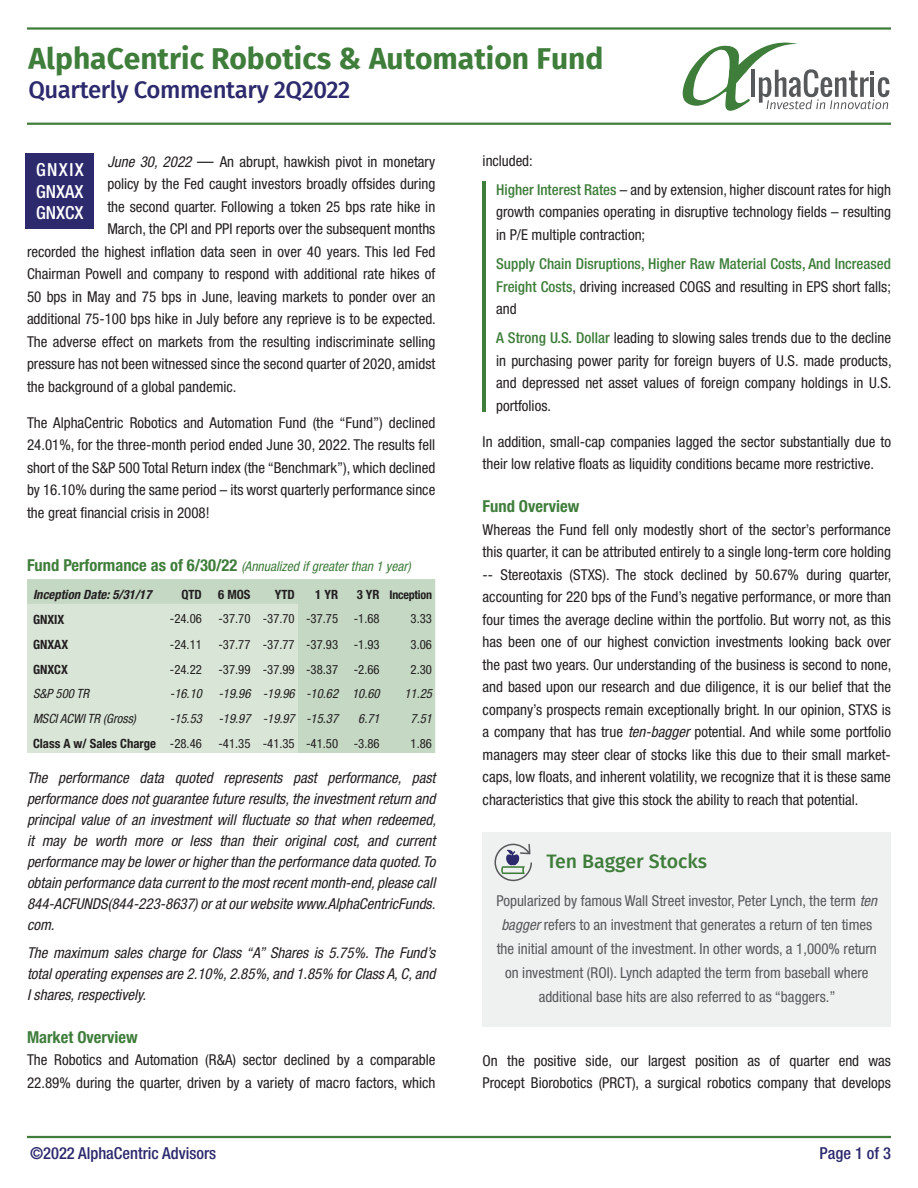
<style>
.page{position:relative;width:918px;height:1188px;background:#fff}
.page>*{position:absolute;margin:0;border:0;box-sizing:border-box;transform-origin:0 0}
.t1{font:700 30px "Fira Sans";color:#3f7d3b}
.t2{font:500 24px "Fira Sans";letter-spacing:-.02em;color:#2c296d}
.t3{font:500 19.5px "Fira Sans";color:#3f7d3b}
.t4{font:500 condensed 18px/21.6px "Helvetica Neue LT Std";letter-spacing:.04em;color:#fff}
.t5{font:500 condensed 18px "Helvetica Neue LT Std";color:#fff}
.t6{font:500 condensed 16.5px "Helvetica Neue LT Std";color:#2c296d}
.t7{font:700 condensed 16.5px "Helvetica Neue LT Std";color:#3f7d3b}
.t8{font:condensed 15px/22.5px "Helvetica Neue LT Std";color:#231f20;text-align:justify}
.t9{font:italic condensed 15px/21px "Helvetica Neue LT Std";color:#231f20;text-align:justify}
.t10{font:condensed 15px/24px "Helvetica Neue LT Std";color:#57585a;text-align:center}
.t11{font:500 condensed 15px/22.5px "Helvetica Neue LT Std";color:#3f7d3b;text-align:justify}
.t12{font:italic condensed 13.5px "Helvetica Neue LT Std";color:#3f7d3b}
.t13{font:condensed 12.75px "Helvetica Neue LT Std";color:#231f20}
.t14{font:italic condensed 12.75px "Helvetica Neue LT Std";color:#231f20}
.t15{font:700 condensed 12.75px "Helvetica Neue LT Std";color:#231f20}
.t16{font:italic 700 condensed 12.75px "Helvetica Neue LT Std";color:#231f20}
.t17{font:700 condensed 12px "Helvetica Neue LT Std";letter-spacing:-.02em;color:#231f20}
.s1{font-style:italic}
.s2{font-size:16.5px}
.s3{font-weight:700;font-style:normal;font-size:16.5px}
.s4{font-weight:500;color:#3f7d3b}
.s5{font-weight:400;color:#231f20}
</style>
<div class="page">
<div style="left:26px;top:153px;width:68px;height:76px;background:#2c296d"></div>
<svg style="left:682px;top:42px;width:208px;height:69px"></svg>
<hr style="left:27px;top:123px;width:864px;height:2px;background:#3f7d3b">
<hr style="left:27px;top:27px;width:864px;height:3px;background:#3f7d3b">
<hr style="left:27px;top:1136px;width:864px;height:2px;background:#3f7d3b">
<div style="left:27px;top:579px;width:408px;height:174px;background:#c4d8c4"></div>
<div style="left:27px;top:604px;width:271px;height:149px;background:#d9e6d7"></div>
<hr style="left:483px;top:182px;width:3px;height:230px;background:#3f7d3b">
<div style="left:483px;top:832px;width:408px;height:194px;background:#eff0f0"></div>
<svg style="left:495px;top:844px;width:37px;height:37px"></svg>
<p class="t1" style="left:28px;top:34px;width:576px">AlphaCentric Robotics &amp; Automation Fund</p>
<p class="t2" style="left:28px;top:71px;width:323px">Quarterly Commentary 2Q2022</p>
<p class="t8" style="left:107px;top:150px;width:329px"><span class="s1">June 30, 2022</span> <span class="s2">—</span> An abrupt, hawkish pivot in monetary</p>
<p class="t8" style="left:107px;top:173px;width:329px">policy by the Fed caught investors broadly offsides during</p>
<p class="t8" style="left:107px;top:195px;width:329px">the second quarter. Following a token 25 bps rate hike in</p>
<p class="t8" style="left:107px;top:218px;width:329px">March, the CPI and PPI reports over the subsequent months</p>
<p class="t8" style="left:27px;top:240px;width:410px">recorded the highest inflation data seen in over 40 years. This led Fed</p>
<p class="t8" style="left:27px;top:263px;width:410px">Chairman Powell and company to respond with additional rate hikes of</p>
<p class="t8" style="left:27px;top:285px;width:410px">50 bps in May and 75 bps in June, leaving markets to ponder over an</p>
<p class="t8" style="left:27px;top:308px;width:410px">additional 75-100 bps hike in July before any reprieve is to be expected.</p>
<p class="t8" style="left:27px;top:330px;width:410px">The adverse effect on markets from the resulting indiscriminate selling</p>
<p class="t8" style="left:27px;top:353px;width:410px">pressure has not been witnessed since the second quarter of 2020, amidst</p>
<p class="t8" style="left:27px;top:375px;width:211px">the background of a global pandemic.</p>
<p class="t8" style="left:27px;top:411px;width:410px">The AlphaCentric Robotics and Automation Fund (the “Fund”) declined 24.01%, for the three-month period ended June 30, 2022. The results fell short of the S&amp;P 500 Total Return index (the “Benchmark”), which declined by 16.10% during the same period – its worst quarterly performance since the great financial crisis in 2008!</p>
<p class="t4" style="left:36px;top:159px;width:49px">GNXIX<br>GNXAX</p>
<p class="t5" style="left:36px;top:202px;width:49px">GNXCX</p>
<p class="t12" style="left:27px;top:558px;width:385px"><span class="s3">Fund Performance as of 6/30/22</span> (Annualized if greater than 1 year)</p>
<p class="t16" style="left:33px;top:587px;width:120px">Inception Date: 5/31/17</p>
<p class="t15" style="left:181px;top:587px;width:22px">QTD</p>
<p class="t15" style="left:218px;top:587px;width:34px">6 MOS</p>
<p class="t15" style="left:275px;top:587px;width:22px">YTD</p>
<p class="t15" style="left:315px;top:587px;width:24px">1 YR</p>
<p class="t15" style="left:357px;top:587px;width:24px">3 YR</p>
<p class="t17" style="left:390px;top:588px;width:44px">Inception</p>
<p class="t15" style="left:33px;top:612px;width:33px">GNXIX</p>
<p class="t13" style="left:170px;top:611px;width:34px">-24.06</p>
<p class="t13" style="left:218px;top:611px;width:34px">-37.70</p>
<p class="t13" style="left:263px;top:611px;width:34px">-37.70</p>
<p class="t13" style="left:306px;top:611px;width:34px">-37.75</p>
<p class="t13" style="left:354px;top:611px;width:27px">-1.68</p>
<p class="t13" style="left:411px;top:611px;width:23px">3.33</p>
<p class="t15" style="left:33px;top:637px;width:37px">GNXAX</p>
<p class="t13" style="left:170px;top:637px;width:34px">-24.11</p>
<p class="t13" style="left:218px;top:637px;width:34px">-37.77</p>
<p class="t13" style="left:263px;top:637px;width:34px">-37.77</p>
<p class="t13" style="left:306px;top:637px;width:34px">-37.93</p>
<p class="t13" style="left:354px;top:637px;width:27px">-1.93</p>
<p class="t13" style="left:411px;top:637px;width:23px">3.06</p>
<p class="t15" style="left:33px;top:661px;width:36px">GNXCX</p>
<p class="t13" style="left:170px;top:662px;width:34px">-24.22</p>
<p class="t13" style="left:218px;top:662px;width:34px">-37.99</p>
<p class="t13" style="left:263px;top:662px;width:34px">-37.99</p>
<p class="t13" style="left:306px;top:662px;width:34px">-38.37</p>
<p class="t13" style="left:354px;top:662px;width:27px">-2.66</p>
<p class="t13" style="left:411px;top:662px;width:23px">2.30</p>
<p class="t14" style="left:33px;top:687px;width:58px">S&amp;P 500 TR</p>
<p class="t14" style="left:170px;top:687px;width:34px">-16.10</p>
<p class="t14" style="left:218px;top:687px;width:34px">-19.96</p>
<p class="t14" style="left:263px;top:687px;width:34px">-19.96</p>
<p class="t14" style="left:306px;top:687px;width:34px">-10.62</p>
<p class="t14" style="left:352px;top:687px;width:29px">10.60</p>
<p class="t14" style="left:404px;top:687px;width:29px">11.25</p>
<p class="t14" style="left:33px;top:711px;width:104px">MSCI ACWI TR (Gross)</p>
<p class="t14" style="left:170px;top:711px;width:34px">-15.53</p>
<p class="t14" style="left:218px;top:711px;width:34px">-19.97</p>
<p class="t14" style="left:263px;top:711px;width:34px">-19.97</p>
<p class="t14" style="left:306px;top:711px;width:34px">-15.37</p>
<p class="t14" style="left:358px;top:711px;width:23px">6.71</p>
<p class="t14" style="left:411px;top:711px;width:23px">7.51</p>
<p class="t15" style="left:33px;top:736px;width:125px">Class A w/ Sales Charge</p>
<p class="t13" style="left:170px;top:736px;width:34px">-28.46</p>
<p class="t13" style="left:218px;top:736px;width:34px">-41.35</p>
<p class="t13" style="left:263px;top:736px;width:34px">-41.35</p>
<p class="t13" style="left:306px;top:736px;width:34px">-41.50</p>
<p class="t13" style="left:354px;top:736px;width:27px">-3.86</p>
<p class="t13" style="left:411px;top:736px;width:23px">1.86</p>
<p class="t9" style="left:27px;top:768px;width:410px">The performance data quoted represents past performance, past performance does not guarantee future results, the investment return and principal value of an investment will fluctuate so that when redeemed, it may be worth more or less than their original cost, and current performance may be lower or higher than the performance data quoted. To obtain performance data current to the most recent month-end, please call 844-ACFUNDS(844-223-8637) or at our website www.AlphaCentricFunds. com.</p>
<p class="t9" style="left:27px;top:943px;width:410px">The maximum sales charge for Class “A” Shares is 5.75%. The Fund’s total operating expenses are 2.10%, 2.85%, and 1.85% for Class A, C, and I shares, respectively.</p>
<p class="t7" style="left:27px;top:1027px;width:112px">Market Overview</p>
<p class="t8" style="left:27px;top:1049px;width:410px">The Robotics and Automation (R&amp;A) sector declined by a comparable<br>22.89% during the quarter, driven by a variety of macro factors, which</p>
<p class="t8" style="left:483px;top:149px;width:52px">included:</p>
<p class="t8" style="left:496px;top:178px;width:396px"><span class="s4">Higher Interest Rates</span> – and by extension, higher discount rates for high growth companies operating in disruptive technology fields – resulting in P/E multiple contraction;</p>
<p class="t11" style="left:496px;top:252px;width:396px">Supply Chain Disruptions, Higher Raw Material Costs, And Increased Freight Costs<span class="s5">, driving increased COGS and resulting in EPS short falls; and</span></p>
<p class="t8" style="left:496px;top:327px;width:397px"><span class="s4">A Strong U.S. Dollar</span> leading to slowing sales trends due to the decline in purchasing power parity for foreign buyers of U.S. made products, and depressed net asset values of foreign company holdings in U.S. portfolios.</p>
<p class="t8" style="left:483px;top:430px;width:410px">In addition, small-cap companies lagged the sector substantially due to their low relative floats as liquidity conditions became more restrictive.</p>
<p class="t7" style="left:483px;top:496px;width:98px">Fund Overview</p>
<p class="t8" style="left:483px;top:518px;width:410px">Whereas the Fund fell only modestly short of the sector’s performance this quarter, it can be attributed entirely to a single long-term core holding -- Stereotaxis (STXS). The stock declined by 50.67% during quarter, accounting for 220 bps of the Fund’s negative performance, or more than four times the average decline within the portfolio. But worry not, as this has been one of our highest conviction investments looking back over the past two years. Our understanding of the business is second to none, and based upon our research and due diligence, it is our belief that the company’s prospects remain exceptionally bright. In our opinion, STXS is a company that has true <span class="s1">ten-bagger</span> potential. And while some portfolio managers may steer clear of stocks like this due to their small market&shy;caps, low floats, and inherent volatility, we recognize that it is these same characteristics that give this stock the ability to reach that potential.</p>
<p class="t3" style="left:546px;top:845px;width:162px">Ten Bagger Stocks</p>
<p class="t10" style="left:496px;top:889px;width:382px">Popularized by famous Wall Street investor, Peter Lynch, the term <span class="s1">ten bagger</span> refers to an investment that generates a return of ten times the initial amount of the investment. In other words, a 1,000% return on investment (ROI). Lynch adapted the term from baseball where additional base hits are also referred to as “baggers.”</p>
<p class="t8" style="left:483px;top:1049px;width:410px">On the positive side, our largest position as of quarter end was<br>Procept Biorobotics (PRCT), a surgical robotics company that develops</p>
<p class="t6" style="left:30px;top:1143px;width:188px">©2022 AlphaCentric Advisors</p>
<p class="t6" style="left:820px;top:1143px;width:73px">Page 1 of 3</p>
</div>
